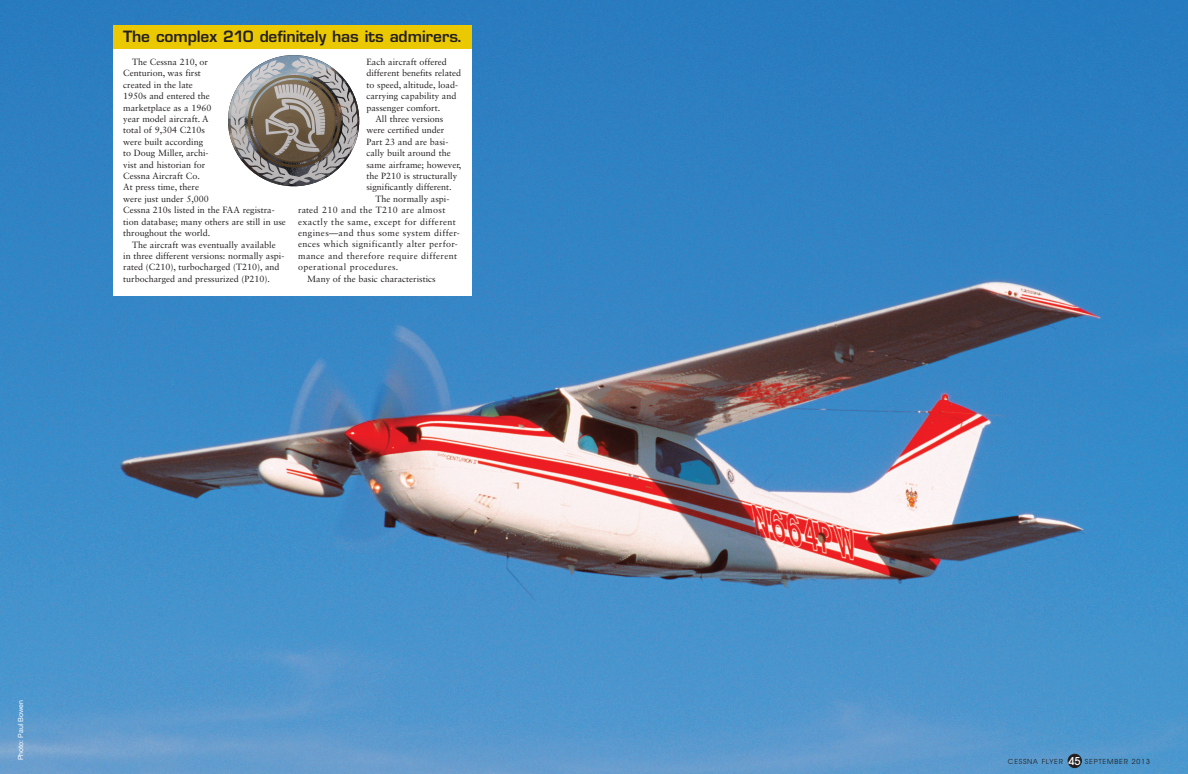
<style>
.page{position:relative;width:1188px;height:774px;background:#fff}
.page>*{position:absolute;margin:0;border:0;box-sizing:border-box;transform-origin:0 0}
.t1{font:600 15.2px "Eurostile";color:#231f20}
.t2{font:500 10.8px "Avant Garde";color:#fff}
.t3{font:9px/11.4px "Sabon LT Std";color:#231f20}
.t4{font:9px "Sabon LT Std";letter-spacing:.04em;color:#231f20}
.t5{font:7px "Helvetica Neue";color:#fff}
.t6{font:6.9px "Avant Garde";letter-spacing:.12em;color:#231f20}
.t7{font:6.9px "Avant Garde";letter-spacing:.1em;color:#231f20}
</style>
<div class="page">
<img style="left:0;top:0;width:1188px;height:774px">
<div style="left:1068px;top:754px;width:13px;height:14px;background:#231f20;border-radius:50%"></div>
<div style="left:1068px;top:754px;width:14px;height:14px;border:1px solid #231f20;border-radius:50%"></div>
<div style="left:113px;top:48px;width:359px;height:248px;background:#fff"></div>
<img style="left:228px;top:55px;width:131px;height:131px;border-radius:66px">
<div style="left:113px;top:25px;width:359px;height:23px;background:#eac802"></div>
<h1 class="t1" style="left:123px;top:26px;width:341px">The complex 210 definitely has its admirers.</h1>
<p class="t3" style="left:123px;top:56px;width:164px;text-indent:9px">The Cessna 210, or<br>Centurion, was first<br>created in the late<br>1950s and entered the<br>marketplace as a 1960<br>year model aircraft. A<br>total of 9,304 C210s<br>were built according<br>to Doug Miller, archi-<br>vist and historian for<br>Cessna Aircraft Co.<br>At press time, there<br>were just under 5,000<br>Cessna 210s listed in the FAA registra&shy;tion database; many others are still in use throughout the world.</p>
<p class="t3" style="left:123px;top:239px;width:163px;text-indent:9px">The aircraft was eventually available in three different versions: normally aspi&shy;rated (C210), turbocharged (T210), and turbocharged and pressurized (P210).</p>
<p class="t3" style="left:366px;top:56px;width:82px">Each aircraft offered</p>
<p class="t3" style="left:366px;top:67px;width:96px">different benefits related</p>
<p class="t3" style="left:366px;top:79px;width:93px">to speed, altitude, load-</p>
<p class="t3" style="left:366px;top:90px;width:92px">carrying capability and</p>
<p class="t3" style="left:366px;top:102px;width:75px">passenger comfort.</p>
<p class="t3" style="left:375px;top:113px;width:70px">All three versions</p>
<p class="t3" style="left:366px;top:125px;width:80px">were certified under</p>
<p class="t3" style="left:366px;top:136px;width:84px">Part 23 and are basi-</p>
<p class="t3" style="left:366px;top:147px;width:86px">cally built around the</p>
<p class="t3" style="left:366px;top:159px;width:96px">same airframe; however,</p>
<p class="t3" style="left:366px;top:170px;width:92px">the P210 is structurally</p>
<p class="t3" style="left:366px;top:182px;width:87px">significantly different.</p>
<p class="t3" style="left:375px;top:193px;width:76px">The normally aspi-</p>
<p class="t4" style="left:298px;top:205px;width:149px">rated 210 and the T210 are almost</p>
<p class="t4" style="left:298px;top:216px;width:159px">exactly the same, except for different</p>
<p class="t4" style="left:298px;top:228px;width:163px">engines—and thus some system differ-</p>
<p class="t4" style="left:298px;top:239px;width:161px">ences which significantly alter perfor-</p>
<p class="t4" style="left:298px;top:250px;width:160px">mance and therefore require different</p>
<p class="t4" style="left:298px;top:262px;width:102px">operational procedures.</p>
<p class="t3" style="left:307px;top:273px;width:130px">Many of the basic characteristics</p>
<p class="t5" style="left:16px;top:760px;width:62px;rotate:-90deg">Photo: Paul Bowen</p>
<p class="t2" style="left:1068px;top:754px;width:14px">45</p>
<p class="t7" style="left:1008px;top:757px;width:57px">CESSNA FLYER</p>
<p class="t6" style="left:1085px;top:757px;width:67px">SEPTEMBER 2013</p>
</div>
